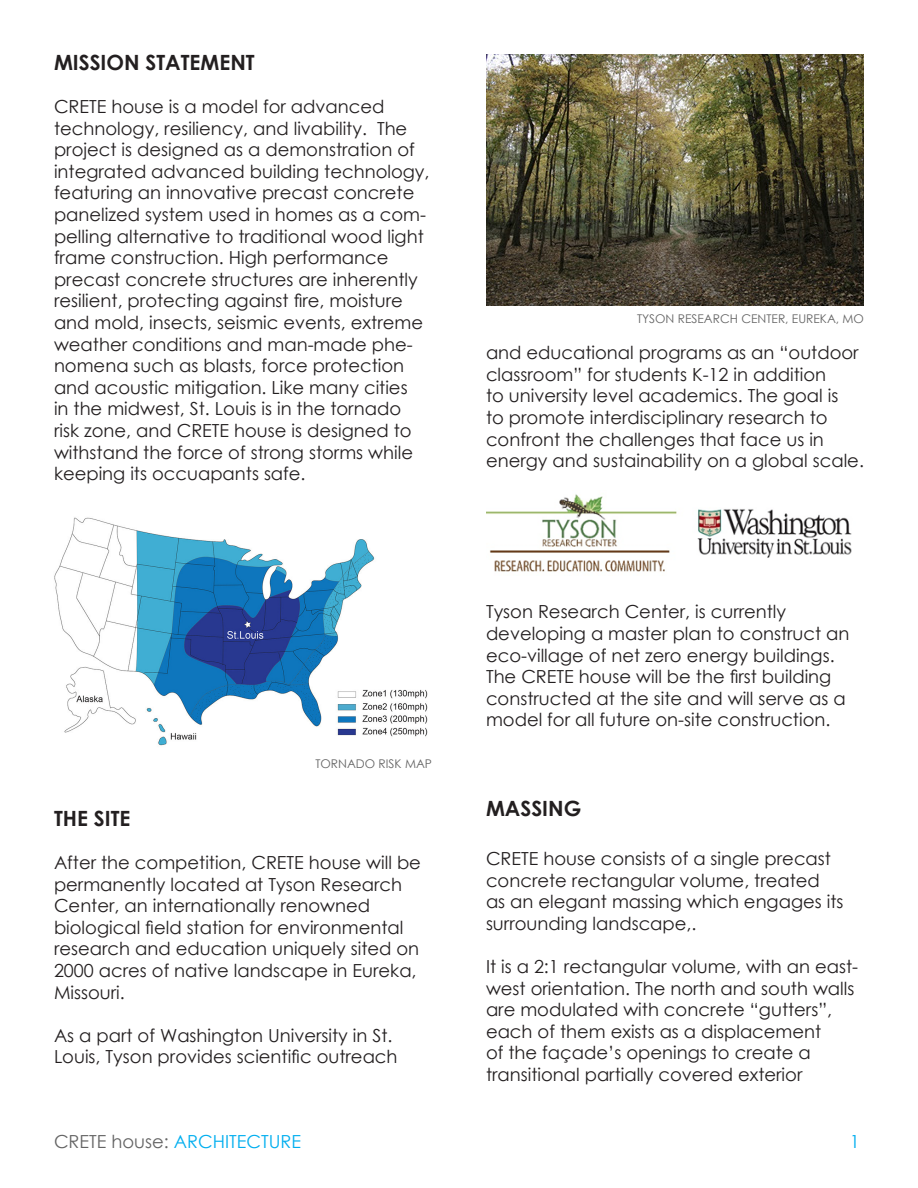
<style>
.page{position:relative;width:918px;height:1188px;background:#fff}
.page>*{position:absolute;margin:0;border:0;box-sizing:border-box;transform-origin:0 0}
.t1{font:700 21px "Century Gothic";color:#231f20}
.t2{font:18px/21.6px "Century Gothic";color:#231f20}
.t3{font:18px "Century Gothic";color:#00aeef}
.t4{font:12px "Century Gothic";color:#646464}
.s1{color:#646464}
</style>
<div class="page">
<img style="left:486px;top:54px;width:378px;height:252px">
<img style="left:486px;top:494px;width:366px;height:78px">
<img style="left:54px;top:517px;width:374px;height:229px">
<p class="t1" style="left:54px;top:46px;width:202px">MISSION STATEMENT</p>
<p class="t2" style="left:54px;top:95px;width:377px">CRETE house is a model for advanced technology, resiliency, and livability. The project is designed as a demonstration of integrated advanced building technology, featuring an innovative precast concrete panelized system used in homes as a com&shy;pelling alternative to traditional wood light frame construction. High performance precast concrete structures are inherently resilient, protecting against fire, moisture and mold, insects, seismic events, extreme weather conditions and man-made phe&shy;nomena such as blasts, force protection and acoustic mitigation. Like many cities<br>in the midwest, St. Louis is in the tornado risk zone, and CRETE house is designed to withstand the force of strong storms while keeping its occuapants safe.</p>
<p class="t4" style="left:315px;top:755px;width:118px">TORNADO RISK MAP</p>
<p class="t1" style="left:54px;top:802px;width:78px">THE SITE</p>
<p class="t2" style="left:54px;top:851px;width:369px">After the competition, CRETE house will be permanently located at Tyson Research Center, an internationally renowned biological field station for environmental research and education uniquely sited on 2000 acres of native landscape in Eureka, Missouri.</p>
<p class="t2" style="left:54px;top:1024px;width:345px">As a part of Washington University in St.<br>Louis, Tyson provides scientific outreach</p>
<p class="t4" style="left:637px;top:310px;width:229px">TYSON RESEARCH CENTER, EUREKA, MO</p>
<p class="t2" style="left:486px;top:342px;width:380px">and educational programs as an “outdoor classroom” for students K-12 in addition<br>to university level academics. The goal is<br>to promote interdisciplinary research to confront the challenges that face us in energy and sustainability on a global scale.</p>
<p class="t2" style="left:486px;top:601px;width:365px">Tyson Research Center, is currently developing a master plan to construct an eco-village of net zero energy buildings.<br>The CRETE house will be the first building constructed at the site and will serve as a model for all future on-site construction.</p>
<p class="t1" style="left:486px;top:793px;width:97px">MASSING</p>
<p class="t2" style="left:486px;top:847px;width:359px">CRETE house consists of a single precast concrete rectangular volume, treated as an elegant massing which engages its surrounding landscape,.</p>
<p class="t2" style="left:486px;top:955px;width:374px">It is a 2:1 rectangular volume, with an east&shy;west orientation. The north and south walls are modulated with concrete “gutters”, each of them exists as a displacement<br>of the façade’s openings to create a transitional partially covered exterior</p>
<p class="t3" style="left:54px;top:1128px;width:249px"><span class="s1">CRETE house:</span> ARCHITECTURE</p>
<p class="t3" style="left:850px;top:1128px;width:11px">1</p>
</div>
